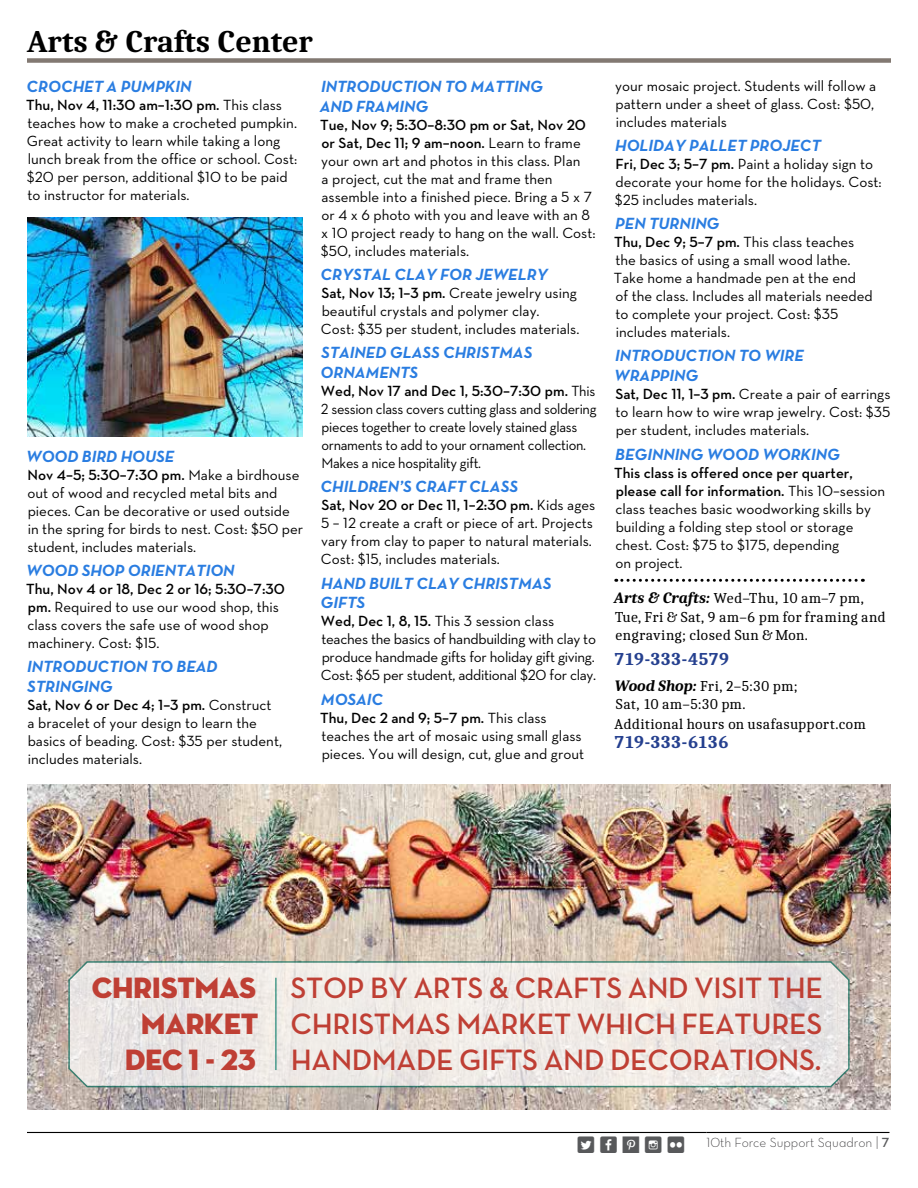
<style>
.page{position:relative;width:918px;height:1188px;background:#fff}
.page>*{position:absolute;margin:0;border:0;box-sizing:border-box;transform-origin:0 0}
.t1{font:700 31.5px "Caladea";color:#000}
.t2{font:600 30px/36px "Neutraface Text";letter-spacing:-.01em;color:#bf3f34;text-align:justify}
.t3{font:30px/36px "Neutraface Display Titling";letter-spacing:-.01em;color:#bf3f34;text-align:right}
.t4{font:700 18px "Caladea";letter-spacing:-.02em;color:#25408f}
.t5{font:16.5px/19.8px "Neutraface Text Bold Italic Alt";color:#2a7de1}
.t6{font:15px/18px "Neutraface Text";color:#000}
.t7{font:15px/18px "Neutraface Text";letter-spacing:-.02em;color:#000;scale:.96 1}
.t8{font:15px/18.8px "Caladea";letter-spacing:.01em;color:#000}
.t9{font:15px/18px "Neutraface Text";letter-spacing:-.02em;color:#000}
.t10{font:13.5px "Neutraface Text Light Alt";color:#414042}
.s1{font-weight:600}
.s2{font-weight:700;font-style:italic;font-size:15.75px}
.s3{font-family:"Social Shapes";font-size:24px;color:#58595b}
.s4{font-size:14.85px}
.s5{font-family:"Neutraface Text Demi Alt";color:#58595b}
</style>
<div class="page">
<hr style="left:27px;top:1132px;width:679px;height:1px;background:#000">
<hr style="left:706px;top:1132px;width:183px;height:1px;background:#000">
<div style="left:27px;top:58px;width:864px;height:5px;background:#827972"></div>
<svg style="left:616px;top:579px;width:247px;height:3px"></svg>
<img style="left:27px;top:784px;width:864px;height:325px">
<img style="left:27px;top:217px;width:276px;height:219px">
<svg style="left:68px;top:960px;width:782px;height:128px;background:#e6e4e0"></svg>
<hr style="left:275px;top:978px;width:2px;height:92px;background:#007966">
<h1 class="t1" style="left:27px;top:22px;width:288px">Arts &amp; Crafts Center</h1>
<p class="t5" style="left:27px;top:76px;width:166px">CROCHET A PUMPKIN</p>
<p class="t6" style="left:26px;top:95px;width:273px"><span class="s1">Thu, Nov 4, 11:30 am–1:30 pm.</span> This class teaches how to make a crocheted pumpkin.<br>Great activity to learn while taking a long lunch break from the office or school. Cost: $20 per person, additional $10 to be paid to instructor for materials.</p>
<p class="t5" style="left:320px;top:76px;width:225px">INTRODUCTION TO MATTING<br>AND FRAMING</p>
<p class="t6" style="left:320px;top:115px;width:277px"><span class="s1">Tue, Nov 9; 5:30–8:30 pm or Sat, Nov 20 or Sat, Dec 11; 9 am–noon.</span> Learn to frame your own art and photos in this class. Plan<br>a project, cut the mat and frame then assemble into a finished piece. Bring a 5 x 7 or 4 x 6 photo with you and leave with an 8 x 10 project ready to hang on the wall. Cost: $50, includes materials.</p>
<p class="t5" style="left:321px;top:264px;width:229px">CRYSTAL CLAY FOR JEWELRY</p>
<p class="t6" style="left:321px;top:283px;width:260px"><span class="s1">Sat, Nov 13; 1–3 pm.</span> Create jewelry using beautiful crystals and polymer clay.<br>Cost: $35 per student, includes materials.</p>
<p class="t5" style="left:321px;top:342px;width:213px">STAINED GLASS CHRISTMAS<br>ORNAMENTS</p>
<p class="t7" style="left:321px;top:382px;width:289px"><span class="s1">Wed, Nov 17 and Dec 1, 5:30–7:30 pm.</span> This 2 session class covers cutting glass and soldering pieces together to create lovely stained glass ornaments to add to your ornament collection.<br>Makes a nice hospitality gift.</p>
<p class="t5" style="left:321px;top:477px;width:199px">CHILDREN’S CRAFT CLASS</p>
<p class="t6" style="left:321px;top:496px;width:276px"><span class="s1">Sat, Nov 20 or Dec 11, 1–2:30 pm.</span> Kids ages 5 – 12 create a craft or piece of art. Projects vary from clay to paper to natural materials.<br>Cost: $15, includes materials.</p>
<p class="t5" style="left:321px;top:573px;width:232px">HAND BUILT CLAY CHRISTMAS<br>GIFTS</p>
<p class="t9" style="left:321px;top:612px;width:277px"><span class="s1">Wed, Dec 1, 8, 15.</span> This 3 session class teaches the basics of handbuilding with clay to produce handmade gifts for holiday gift giving.<br>Cost: $65 per student, additional $20 for clay.</p>
<p class="t5" style="left:321px;top:689px;width:64px">MOSAIC</p>
<p class="t6" style="left:320px;top:708px;width:265px"><span class="s1">Thu, Dec 2 and 9; 5–7 pm.</span> This class teaches the art of mosaic using small glass pieces. You will design, cut, glue and grout</p>
<p class="t5" style="left:26px;top:446px;width:149px">WOOD BIRD HOUSE</p>
<p class="t6" style="left:27px;top:465px;width:277px"><span class="s1">Nov 4–5; 5:30–7:30 pm.</span> Make a birdhouse out of wood and recycled metal bits and pieces. Can be decorative or used outside in the spring for birds to nest. Cost: $50 per student, includes materials.</p>
<p class="t5" style="left:26px;top:560px;width:210px">WOOD SHOP ORIENTATION</p>
<p class="t6" style="left:26px;top:580px;width:260px"><span class="s1">Thu, Nov 4 or 18, Dec 2 or 16; 5:30–7:30 pm.</span> Required to use our wood shop, this class covers the safe use of wood shop machinery. Cost: $15.</p>
<p class="t5" style="left:27px;top:657px;width:192px">INTRODUCTION TO BEAD<br>STRINGING</p>
<p class="t6" style="left:27px;top:696px;width:256px"><span class="s1">Sat, Nov 6 or Dec 4; 1–3 pm.</span> Construct a bracelet of your design to learn the basics of beading. Cost: $35 per student, includes materials.</p>
<p class="t6" style="left:615px;top:76px;width:263px">your mosaic project. Students will follow a pattern under a sheet of glass. Cost: $50, includes materials</p>
<p class="t5" style="left:615px;top:135px;width:207px">HOLIDAY PALLET PROJECT</p>
<p class="t6" style="left:615px;top:155px;width:268px"><span class="s1">Fri, Dec 3; 5–7 pm.</span> Paint a holiday sign to decorate your home for the holidays. Cost: $25 includes materials.</p>
<p class="t5" style="left:615px;top:213px;width:106px">PEN TURNING</p>
<p class="t6" style="left:614px;top:233px;width:260px"><span class="s1">Thu, Dec 9; 5–7 pm.</span> This class teaches the basics of using a small wood lathe.<br>Take home a handmade pen at the end<br>of the class. Includes all materials needed to complete your project. Cost: $35 includes materials.</p>
<p class="t5" style="left:614px;top:346px;width:191px">INTRODUCTION TO WIRE<br>WRAPPING</p>
<p class="t6" style="left:615px;top:385px;width:277px;text-align:justify"><span class="s1">Sat, Dec 11, 1–3 pm.</span> Create a pair of earrings to learn how to wire wrap jewelry. Cost: $35 per student, includes materials.</p>
<p class="t5" style="left:615px;top:444px;width:226px">BEGINNING WOOD WORKING</p>
<p class="t6" style="left:614px;top:463px;width:273px"><span class="s1">This class is offered once per quarter, please call for information.</span> This 10–session class teaches basic woodworking skills by building a folding step stool or storage chest. Cost: $75 to $175, depending<br>on project.</p>
<p class="t8" style="left:614px;top:588px;width:273px"><span class="s2">Arts &amp; Crafts:</span> Wed–Thu, 10 am–7 pm,<br>Tue, Fri &amp; Sat, 9 am–6 pm for framing and engraving; closed Sun &amp; Mon.</p>
<p class="t4" style="left:614px;top:648px;width:117px">719-333-4579</p>
<p class="t8" style="left:614px;top:676px;width:253px;line-height:19.2px"><span class="s2">Wood Shop:</span> Fri, 2–5:30 pm;<br>Sat, 10 am–5:30 pm.<br>Additional hours on usafasupport.com</p>
<p class="t4" style="left:614px;top:731px;width:116px">719-333-6136</p>
<h2 class="t3" style="left:92px;top:970px;width:168px">CHRISTMAS<br>MARKET<br>DEC 1 - 23</h2>
<h2 class="t2" style="left:291px;top:970px;width:534px">STOP BY ARTS &amp; CRAFTS AND VISIT THE CHRISTMAS MARKET WHICH FEATURES HANDMADE GIFTS AND DECORATIONS.</h2>
<p class="t10" style="left:577px;top:1134px;width:314px"><span class="s3">N M \ P R</span> 10th Force Support Squadron <span class="s4">|</span> <span class="s5">7</span></p>
</div>
